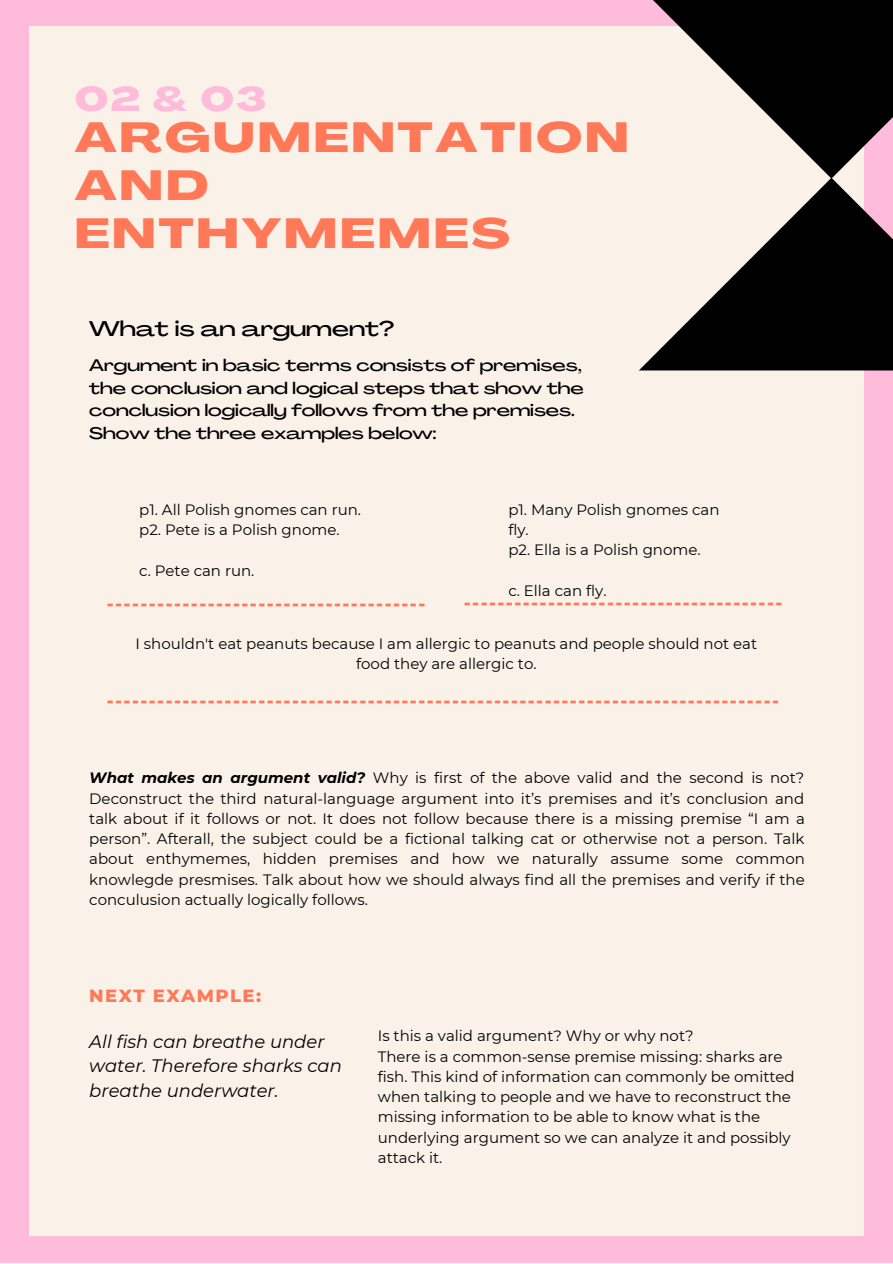
<style>
.page{position:relative;width:893px;height:1264px;background:#fff}
.page>*{position:absolute;margin:0;border:0;box-sizing:border-box;transform-origin:0 0}
.t1{font:800 41.4px/48.3px "Agrandir Grand";letter-spacing:.07em;color:#ff7958}
.t2{font:800 33.9px "Agrandir Grand";color:#ffbbda}
.t3{font:500 21px "Agrandir Grand";color:#000001}
.t4{font:800 18px "Montserrat";letter-spacing:.08em;color:#ff7958}
.t5{font:italic 18px/24.8px "Montserrat";color:#000001}
.t6{font:500 16.5px/22.5px "Agrandir Grand";color:#000001}
.t7{font:15px/20.2px "Montserrat";color:#000001}
.s1{font-weight:700;font-style:italic}
</style>
<div class="page">
<div style="left:0;top:0;width:892px;height:1262px;background:#ffbbda"></div>
<div style="left:29px;top:26px;width:834px;height:1209px;background:#faf2e9"></div>
<svg style="left:639px;top:0;width:253px;height:370px;fill:#000001"></svg>
<p class="t2" style="left:75px;top:85px;width:193px">02 &amp; 03</p>
<p class="t1" style="left:75px;top:117px;width:555px">ARGUMENTATION<br>AND<br>ENTHYMEMES</p>
<p class="t3" style="left:89px;top:320px;width:306px">What is an argument?</p>
<p class="t6" style="left:89px;top:356px;width:496px">Argument in basic terms consists of premises, the conclusion and logical steps that show the conclusion logically follows from the premises.<br>Show the three examples below:</p>
<p class="t7" style="left:508px;top:499px;width:213px">p1. Many Polish gnomes can fly.</p>
<p class="t7" style="left:508px;top:540px;width:194px">p2. Ella is a Polish gnome.</p>
<p class="t7" style="left:508px;top:580px;width:100px">c. Ella can fly.</p>
<p class="t4" style="left:464px;top:591px;width:320px">--------------------------------------</p>
<p class="t7" style="left:135px;top:633px;width:623px;text-align:center">I shouldn't eat peanuts because I am allergic to peanuts and people should not eat food they are allergic to.</p>
<p class="t4" style="left:107px;top:689px;width:673px">--------------------------------------------------------------------------------</p>
<p class="t7" style="left:139px;top:499px;width:223px">p1. All Polish gnomes can run.</p>
<p class="t7" style="left:139px;top:519px;width:202px">p2. Pete is a Polish gnome.</p>
<p class="t7" style="left:139px;top:560px;width:117px">c. Pete can run.</p>
<p class="t4" style="left:107px;top:592px;width:320px">--------------------------------------</p>
<p class="t7" style="left:89px;top:767px;width:717px;text-align:justify"><span class="s1">What makes an argument valid?</span> Why is first of the above valid and the second is not?<br>Deconstruct the third natural-language argument into it’s premises and it’s conclusion and talk about if it follows or not. It does not follow because there is a missing premise “I am a person”. Afterall, the subject could be a fictional talking cat or otherwise not a person. Talk about enthymemes, hidden premises and how we naturally assume some common knowlegde presmises. Talk about how we should always find all the premises and verify if the conculusion actually logically follows.</p>
<p class="t4" style="left:89px;top:984px;width:173px">NEXT EXAMPLE:</p>
<p class="t5" style="left:89px;top:1028px;width:254px">All fish can breathe under water. Therefore sharks can breathe underwater.</p>
<p class="t7" style="left:378px;top:1025px;width:317px">Is this a valid argument? Why or why not?</p>
<p class="t7" style="left:378px;top:1046px;width:418px">There is a common-sense premise missing: sharks are fish. This kind of information can commonly be omitted when talking to people and we have to reconstruct the missing information to be able to know what is the underlying argument so we can analyze it and possibly attack it.</p>
</div>
